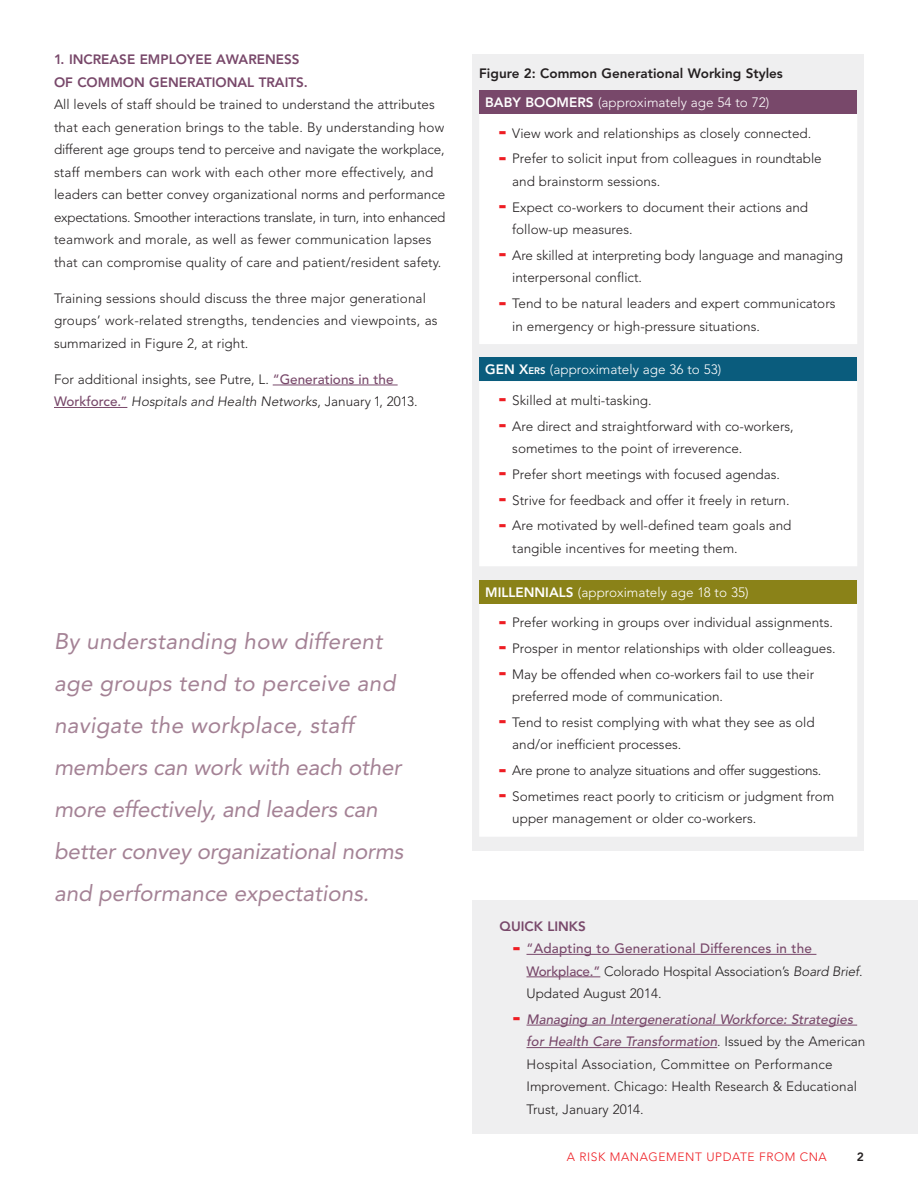
<style>
.page{position:relative;width:918px;height:1188px;background:#fff}
.page>*{position:absolute;margin:0;border:0;box-sizing:border-box;transform-origin:0 0}
.t1{font:italic 22.5px/42px "Avenir";color:#a48295}
.t2{font:300 13.5px/22.5px "Avenir";color:#231f20}
.t3{font:500 13.5px/22.5px "Avenir";letter-spacing:.015em;color:#78486a}
.t4{font:800 13.5px/29.7px "Avenir";color:#231f20;text-align:center}
.t5{font:300 13.5px "Avenir";color:#fff}
.t6{font:800 13.5px/22.5px "Avenir";color:#78486a}
.t7{font:300 13.5px "Avenir";letter-spacing:-.02em;color:#231f20}
.t8{font:300 12px "Avenir";letter-spacing:.05em;color:#ee1d23}
.t9{font:800 12px "Avenir";color:#231f20}
.s1{font-weight:500;color:#78486a}
.s2{font-style:italic}
.s3{color:#fff}
.s4{font-weight:300;color:#fff}
.s5{font-weight:900;font-size:25.5px;color:#ee1d23}
.s6{font-weight:800}
.s7{font-weight:800;font-size:9.45px}
.s8{font-weight:300;color:#231f20}
.s9{font-weight:300;font-style:italic;color:#231f20}
.s10{font-weight:500;font-style:italic;color:#78486a}
</style>
<div class="page">
<hr style="left:273px;top:385px;width:125px;height:1px;background:#78486a">
<hr style="left:54px;top:407px;width:73px;height:1px;background:#78486a">
<div style="left:472px;top:54px;width:392px;height:796px;background:#efeff0"></div>
<div style="left:479px;top:90px;width:378px;height:24px;background:#78486a"></div>
<div style="left:479px;top:114px;width:378px;height:723px;background:#fff"></div>
<div style="left:479px;top:358px;width:378px;height:23px;background:#0a5c7d"></div>
<div style="left:479px;top:580px;width:378px;height:23px;background:#8a8218"></div>
<div style="left:472px;top:900px;width:446px;height:234px;background:#efeff0"></div>
<hr style="left:526px;top:954px;width:290px;height:1px;background:#78486a">
<hr style="left:526px;top:977px;width:74px;height:1px;background:#78486a">
<hr style="left:526px;top:1025px;width:331px;height:1px;background:#78486a">
<hr style="left:526px;top:1047px;width:191px;height:1px;background:#78486a">
<p class="t6" style="left:54px;top:48px;width:255px">1. INCREASE EMPLOYEE AWARENESS<br>OF COMMON GENERATIONAL TRAITS.</p>
<p class="t2" style="left:54px;top:93px;width:393px">All levels of staff should be trained to understand the attributes that each generation brings to the table. By understanding how different age groups tend to perceive and navigate the workplace, staff members can work with each other more effectively, and leaders can better convey organizational norms and performance expectations. Smoother interactions translate, in turn, into enhanced teamwork and morale, as well as fewer communication lapses that can compromise quality of care and patient/resident safety.</p>
<p class="t2" style="left:54px;top:287px;width:385px">Training sessions should discuss the three major generational groups’ work-related strengths, tendencies and viewpoints, as summarized in Figure 2, at right.</p>
<p class="t2" style="left:54px;top:368px;width:365px">For additional insights, see Putre, L. <span class="s1">“Generations in the<br>Workforce.”</span> <span class="s2">Hospitals and Health Networks</span>, January 1, 2013.</p>
<h1 class="t1" style="left:54px;top:621px;width:351px">By understanding how different age groups tend to perceive and navigate the workplace, staff members can work with each other more effectively, and leaders can better convey organizational norms and performance expectations.</h1>
<p class="t4" style="left:479px;top:58px;width:305px">Figure 2: Common Generational Working Styles<br><span class="s3">BABY BOOMERS</span> <span class="s4">(approximately age 54 to 72)</span></p>
<p class="t2" style="left:499px;top:122px;width:314px"><span class="s5">-</span> View work and relationships as closely connected.</p>
<p class="t2" style="left:512px;top:148px;width:311px;text-indent:-14px"><span class="s5">-</span> Prefer to solicit input from colleagues in roundtable and brainstorm sessions.</p>
<p class="t2" style="left:512px;top:196px;width:297px;text-indent:-14px"><span class="s5">-</span> Expect co-workers to document their actions and follow-up measures.</p>
<p class="t2" style="left:512px;top:244px;width:332px;text-indent:-14px"><span class="s5">-</span> Are skilled at interpreting body language and managing interpersonal conflict.</p>
<p class="t2" style="left:512px;top:292px;width:325px;text-indent:-14px"><span class="s5">-</span> Tend to be natural leaders and expert communicators in emergency or high-pressure situations.</p>
<p class="t5" style="left:485px;top:362px;width:238px"><span class="s6">GEN X</span><span class="s7">ERS</span> (approximately age 36 to 53)</p>
<p class="t2" style="left:499px;top:389px;width:154px"><span class="s5">-</span> Skilled at multi-tasking.</p>
<p class="t2" style="left:512px;top:415px;width:283px;text-indent:-14px"><span class="s5">-</span> Are direct and straightforward with co-workers, sometimes to the point of irreverence.</p>
<p class="t2" style="left:499px;top:463px;width:283px"><span class="s5">-</span> Prefer short meetings with focused agendas.</p>
<p class="t2" style="left:499px;top:489px;width:292px"><span class="s5">-</span> Strive for feedback and offer it freely in return.</p>
<p class="t2" style="left:512px;top:514px;width:281px;text-indent:-14px"><span class="s5">-</span> Are motivated by well-defined team goals and tangible incentives for meeting them.</p>
<p class="t5" style="left:485px;top:584px;width:265px"><span class="s6">MILLENNIALS</span> (approximately age 18 to 35)</p>
<p class="t2" style="left:499px;top:611px;width:336px"><span class="s5">-</span> Prefer working in groups over individual assignments.</p>
<p class="t2" style="left:499px;top:637px;width:338px"><span class="s5">-</span> Prosper in mentor relationships with older colleagues.</p>
<p class="t2" style="left:512px;top:663px;width:303px;text-indent:-14px"><span class="s5">-</span> May be offended when co-workers fail to use their preferred mode of communication.</p>
<p class="t2" style="left:512px;top:711px;width:304px;text-indent:-14px"><span class="s5">-</span> Tend to resist complying with what they see as old and/or inefficient processes.</p>
<p class="t7" style="left:499px;top:762px;width:324px"><span class="s5">-</span> Are prone to analyze situations and offer suggestions.</p>
<p class="t2" style="left:512px;top:785px;width:324px;text-indent:-14px"><span class="s5">-</span> Sometimes react poorly to criticism or judgment from upper management or older co-workers.</p>
<p class="t6" style="left:500px;top:915px;width:88px">QUICK LINKS</p>
<p class="t3" style="left:526px;top:937px;width:338px;text-indent:-14px"><span class="s5">-</span> “Adapting to Generational Differences in the<br>Workplace.” <span class="s8">Colorado Hospital Association’s</span> <span class="s9">Board Brief</span><span class="s8">.<br>Updated August 2014.</span></p>
<p class="t2" style="left:526px;top:1008px;width:340px;text-indent:-14px"><span class="s5">-</span> <span class="s10">Managing an Intergenerational Workforce: Strategies for Health Care Transformation</span>. Issued by the American Hospital Association, Committee on Performance Improvement. Chicago: Health Research &amp; Educational Trust, January 2014.</p>
<p class="t8" style="left:567px;top:1150px;width:262px">A RISK MANAGEMENT UPDATE FROM CNA</p>
<p class="t9" style="left:857px;top:1150px;width:9px">2</p>
</div>
